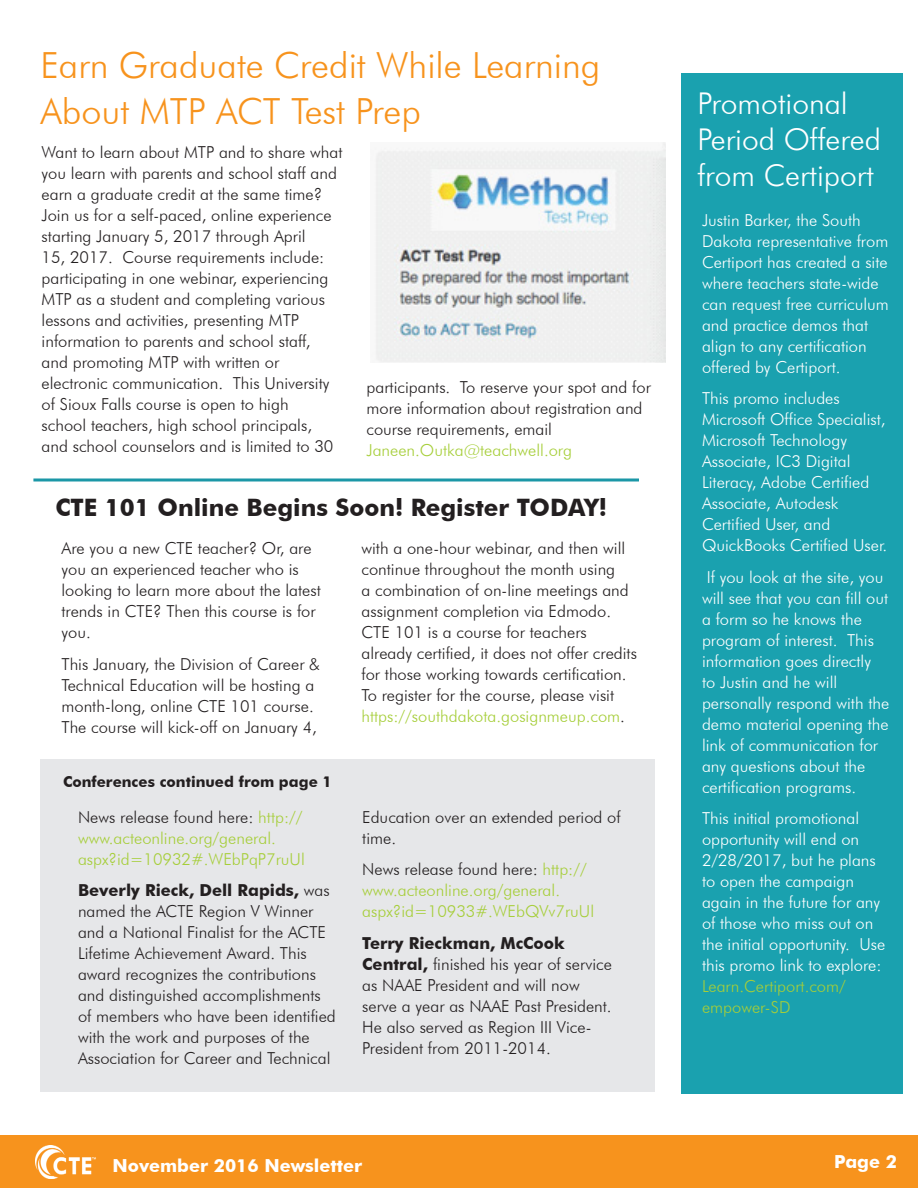
<style>
.page{position:relative;width:918px;height:1188px;background:#fff}
.page>*{position:absolute;margin:0;border:0;box-sizing:border-box;transform-origin:0 0}
.t1{font:300 36px/45.6px "Futura BT";color:#f7931d}
.t2{font:300 30px/36px "Futura BT";color:#fff}
.t3{font:700 24px "Futura BT";color:#231f20}
.t4{font:700 18px "Futura BT";color:#fff}
.t5{font:300 16.5px/21px "Futura BT";color:#231f20}
.t6{font:300 16.5px/21px "Futura BT";color:#fff}
.t7{font:300 16.5px/21px "Futura BT";color:#a6ce39}
.t8{font:700 15px "Futura BT";color:#231f20}
.s1{color:#a6ce39}
.s2{color:#231f20}
.s3{font-weight:700}
</style>
<div class="page">
<div style="left:0;top:1136px;width:918px;height:52px;background:#f7931d"></div>
<img style="left:36px;top:1146px;width:60px;height:32px">
<div style="left:40px;top:759px;width:615px;height:332px;background:#e6e7e9"></div>
<svg style="left:33px;top:478px;width:606px;height:4px;background:#53b0bc"></svg>
<div style="left:681px;top:74px;width:222px;height:1020px;background:#1aa1af"></div>
<img style="left:376px;top:142px;width:290px;height:221px">
<p class="t1" style="left:40px;top:42px;width:561px">Earn Graduate Credit While Learning<br>About MTP ACT Test Prep</p>
<p class="t5" style="left:42px;top:141px;width:302px">Want to learn about MTP and to share what you learn with parents and school staff and earn a graduate credit at the same time?<br>Join us for a self-paced, online experience starting January 5, 2017 through April<br>15, 2017. Course requirements include: participating in one webinar, experiencing MTP as a student and completing various lessons and activities, presenting MTP information to parents and school staff,<br>and promoting MTP with written or electronic communication. This University of Sioux Falls course is open to high<br>school teachers, high school principals, and school counselors and is limited to 30</p>
<p class="t5" style="left:367px;top:377px;width:286px">participants. To reserve your spot and for more information about registration and course requirements, email <span class="s1">Janeen.Outka@teachwell.org</span></p>
<p class="t3" style="left:56px;top:493px;width:553px">CTE 101 Online Begins Soon! Register TODAY!</p>
<p class="t5" style="left:62px;top:538px;width:261px">Are you a new CTE teacher? Or, are you an experienced teacher who is looking to learn more about the latest trends in CTE? Then this course is for you.</p>
<p class="t5" style="left:62px;top:653px;width:260px">This January, the Division of Career &amp; Technical Education will be hosting a month-long, online CTE 101 course.<br>The course will kick-off on January 4,</p>
<p class="t5" style="left:362px;top:538px;width:277px">with a one-hour webinar, and then will continue throughout the month using<br>a combination of on-line meetings and assignment completion via Edmodo.<br>CTE 101 is a course for teachers already certified, it does not offer credits for those working towards certification.<br>To register for the course, please visit <span class="s1">https://southdakota.gosignmeup.com</span>.</p>
<p class="t8" style="left:63px;top:772px;width:270px">Conferences continued from page 1</p>
<p class="t7" style="left:78px;top:806px;width:228px"><span class="s2">News release found here:</span> http:// www.acteonline.org/general. aspx?id=10932#.WEbPqP7ruUl</p>
<p class="t5" style="left:78px;top:880px;width:259px"><span class="s3">Beverly Rieck, Dell Rapids,</span> was named the ACTE Region V Winner and a National Finalist for the ACTE Lifetime Achievement Award. This award recognizes the contributions and distinguished accomplishments of members who have been identified with the work and purposes of the Association for Career and Technical</p>
<p class="t5" style="left:362px;top:806px;width:260px">Education over an extended period of time.</p>
<p class="t7" style="left:362px;top:859px;width:233px"><span class="s2">News release found here:</span> http:// www.acteonline.org/general. aspx?id=10933#.WEbQVv7ruUl</p>
<p class="t5" style="left:362px;top:932px;width:251px"><span class="s3">Terry Rieckman, McCook<br>Central,</span> finished his year of service as NAAE President and will now serve a year as NAAE Past President.<br>He also served as Region III Vice-<br>President from 2011-2014.</p>
<p class="t2" style="left:698px;top:85px;width:185px">Promotional<br>Period Offered from Certiport</p>
<p class="t6" style="left:702px;top:209px;width:188px">Justin Barker, the South<br>Dakota representative from<br>Certiport has created a site where teachers state-wide can request free curriculum and practice demos that align to any certification offered by Certiport.</p>
<p class="t6" style="left:702px;top:388px;width:187px">This promo includes<br>Microsoft Office Specialist,<br>Microsoft Technology<br>Associate, IC3 Digital<br>Literacy, Adobe Certified<br>Associate, Autodesk<br>Certified User, and<br>QuickBooks Certified User.</p>
<p class="t6" style="left:702px;top:566px;width:189px">If you look at the site, you will see that you can fill out a form so he knows the program of interest. This information goes directly<br>to Justin and he will personally respond with the demo material opening the link of communication for any questions about the certification programs.</p>
<p class="t6" style="left:702px;top:808px;width:185px">This initial promotional opportunity will end on<br>2/28/2017, but he plans to open the campaign again in the future for any of those who miss out on the initial opportunity. Use this promo link to explore:<br><span class="s1">Learn.Certiport.com/ empower-SD</span></p>
<p class="t4" style="left:112px;top:1154px;width:251px">November 2016 Newsletter</p>
<p class="t4" style="left:834px;top:1151px;width:64px">Page 2</p>
</div>
